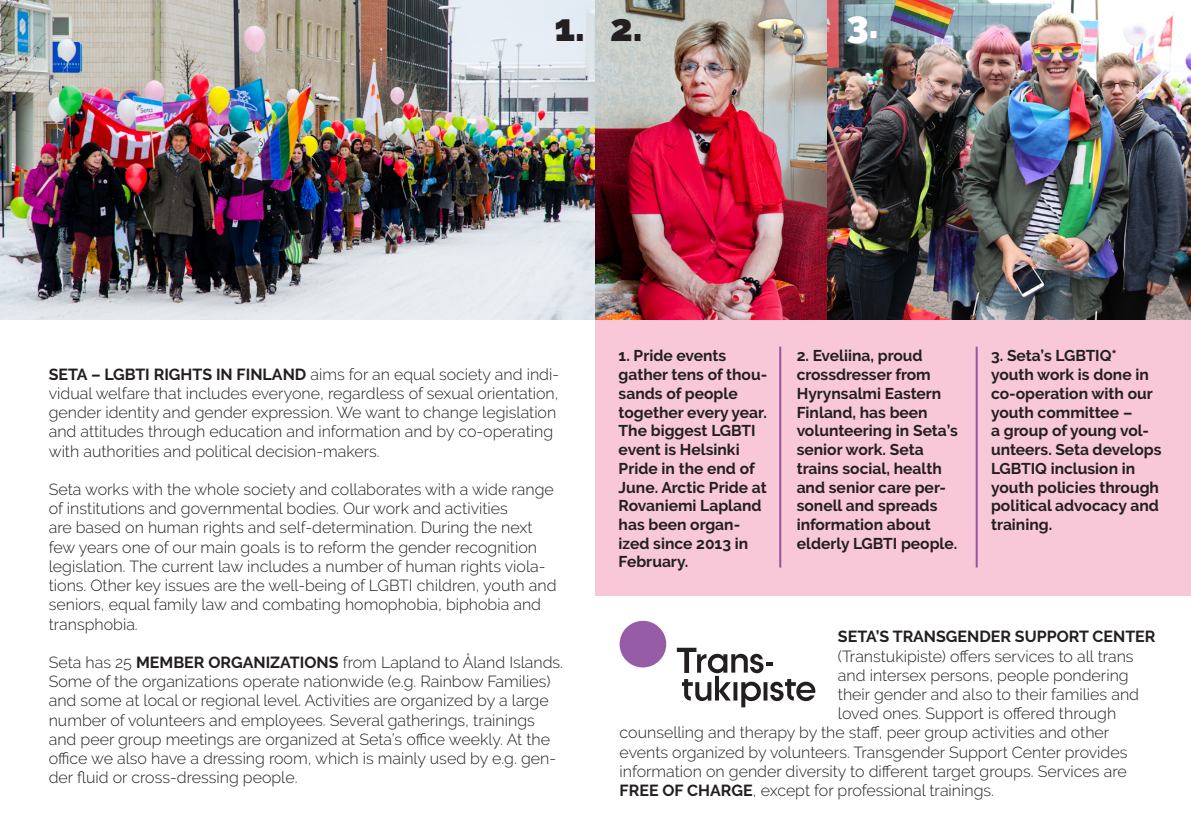
<style>
.page{position:relative;width:1191px;height:840px;background:#fff}
.page>*{position:absolute;margin:0;border:0;box-sizing:border-box;transform-origin:0 0}
.t1{font:900 38px "Raleway";color:#231f20}
.t2{font:900 38px "Raleway";color:#fff}
.t3{font:300 16px/19.2px "Raleway";color:#231f20}
.t4{font:700 16px "Raleway";color:#231f20}
.t5{font:700 15.6px/18.8px "Raleway";color:#231f20}
.s1{font-weight:700}
</style>
<div class="page">
<div style="left:595px;top:319px;width:596px;height:276px;background:#f8c8d8"></div>
<img style="left:0;top:0;width:1191px;height:319px">
<hr style="left:779px;top:346px;width:2px;height:221px;background:#97549d">
<hr style="left:975px;top:346px;width:2px;height:221px;background:#97549d">
<div style="left:619px;top:620px;width:47px;height:47px;background:#975ca6;border-radius:50%"></div>
<svg style="left:677px;top:647px;width:138px;height:60px"></svg>
<p class="t1" style="left:554px;top:6px;width:32px">1.</p>
<p class="t1" style="left:610px;top:6px;width:34px">2.</p>
<p class="t2" style="left:847px;top:3px;width:33px">3.</p>
<p class="t3" style="left:49px;top:364px;width:512px"><span class="s1">SETA – LGBTI RIGHTS IN FINLAND</span> aims for an equal society and indi&shy;vidual welfare that includes everyone, regardless of sexual orientation, gender identity and gender expression. We want to change legislation and attitudes through education and information and by co-operating with authorities and political decision-makers.</p>
<p class="t3" style="left:49px;top:479px;width:509px">Seta works with the whole society and collaborates with a wide range of institutions and governmental bodies. Our work and activities<br>are based on human rights and self-determination. During the next few years one of our main goals is to reform the gender recognition legislation. The current law includes a number of human rights viola&shy;tions. Other key issues are the well-being of LGBTI children, youth and seniors, equal family law and combating homophobia, biphobia and transphobia.</p>
<p class="t3" style="left:49px;top:652px;width:516px">Seta has 25 <span class="s1">MEMBER ORGANIZATIONS</span> from Lapland to Åland Islands.<br>Some of the organizations operate nationwide (e.g. Rainbow Families) and some at local or regional level. Activities are organized by a large number of volunteers and employees. Several gatherings, trainings and peer group meetings are organized at Seta’s office weekly. At the office we also have a dressing room, which is mainly used by e.g. gen&shy;der fluid or cross-dressing people.</p>
<p class="t5" style="left:618px;top:346px;width:150px">1. Pride events gather tens of thou&shy;sands of people together every year.<br>The biggest LGBTI event is Helsinki<br>Pride in the end of<br>June. Arctic Pride at<br>Rovaniemi Lapland has been organ&shy;ized since 2013 in<br>February.</p>
<p class="t5" style="left:796px;top:346px;width:163px">2. Eveliina, proud crossdresser from<br>Hyrynsalmi Eastern<br>Finland, has been volunteering in Seta’s senior work. Seta trains social, health and senior care per&shy;sonell and spreads information about elderly LGBTI people.</p>
<p class="t5" style="left:991px;top:346px;width:163px">3. Seta’s LGBTIQ* youth work is done in co-operation with our youth committee –</p>
<p class="t5" style="left:991px;top:421px;width:172px">a group of young vol&shy;unteers. Seta develops<br>LGBTIQ inclusion in youth policies through political advocacy and training.</p>
<p class="t4" style="left:838px;top:627px;width:319px">SETA’S TRANSGENDER SUPPORT CENTER</p>
<p class="t3" style="left:838px;top:646px;width:297px">(Transtukipiste) offers services to all trans</p>
<p class="t3" style="left:838px;top:665px;width:292px">and intersex persons, people pondering</p>
<p class="t3" style="left:838px;top:684px;width:303px">their gender and also to their families and</p>
<p class="t3" style="left:838px;top:703px;width:280px">loved ones. Support is offered through</p>
<p class="t3" style="left:619px;top:722px;width:491px">counselling and therapy by the staff, peer group activities and other</p>
<p class="t3" style="left:619px;top:742px;width:509px">events organized by volunteers. Transgender Support Center provides</p>
<p class="t3" style="left:619px;top:761px;width:508px">information on gender diversity to different target groups. Services are</p>
<p class="t3" style="left:619px;top:780px;width:376px"><span class="s1">FREE OF CHARGE</span>, except for professional trainings.</p>
</div>
